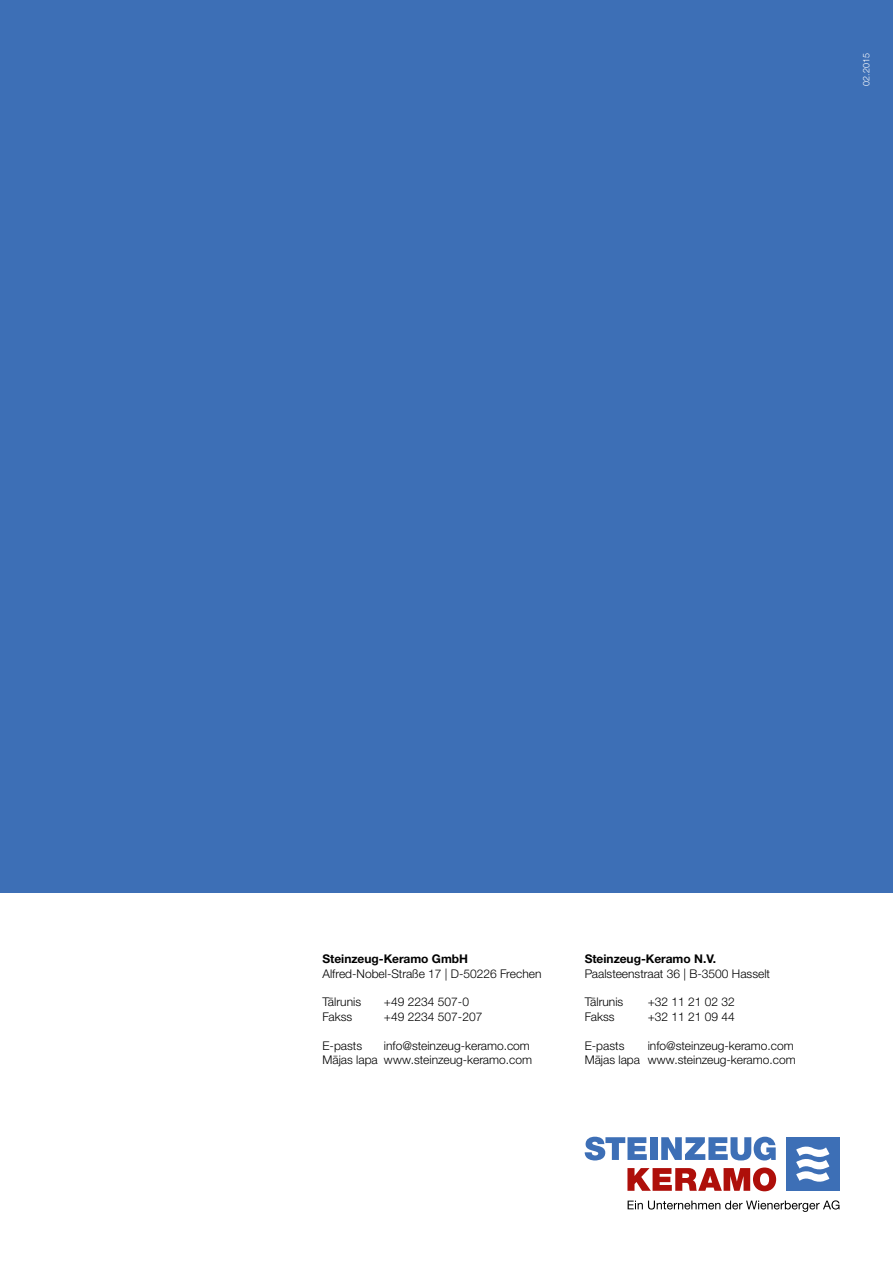
<style>
.page{position:relative;width:893px;height:1263px;background:#fff}
.page>*{position:absolute;margin:0;border:0;box-sizing:border-box;transform-origin:0 0}
.t1{font:300 12px/14.4px "Helvetica Neue LTW1 G";color:#000;text-align:right}
.t2{font:700 12px "Helvetica Neue LTW1 G";color:#000}
.t3{font:300 9px "Helvetica Neue LTW1 G";color:#fff}
</style>
<div class="page">
<div style="left:0;top:0;width:893px;height:893px;background:#3d6fb6"></div>
<svg style="left:585px;top:1137px;width:62px;height:23px"></svg>
<div style="left:650px;top:1137px;width:7px;height:23px;background:#3d6fb6"></div>
<svg style="left:661px;top:1137px;width:115px;height:23px"></svg>
<svg style="left:627px;top:1167px;width:149px;height:24px"></svg>
<div style="left:786px;top:1137px;width:54px;height:54px;background:#3d6fb6"></div>
<svg style="left:796px;top:1146px;width:33px;height:36px"></svg>
<svg style="left:628px;top:1200px;width:211px;height:12px"></svg>
<p class="t3" style="left:861px;top:86px;width:34px;rotate:-90deg">02.2015</p>
<p class="t2" style="left:322px;top:951px;width:147px">Steinzeug-Keramo GmbH</p>
<p class="t1" style="left:322px;top:966px;width:221px">Alfred-Nobel-Straße 17 | D-50226 Frechen</p>
<p class="t1" style="left:322px;top:995px;width:40px">Tālrunis</p>
<p class="t1" style="left:384px;top:995px;width:87px">+49 2234 507-0</p>
<p class="t1" style="left:322px;top:1009px;width:31px">Fakss</p>
<p class="t1" style="left:384px;top:1009px;width:100px">+49 2234 507-207</p>
<p class="t1" style="left:322px;top:1038px;width:41px">E-pasts</p>
<p class="t1" style="left:322px;top:1038px;width:211px">info@steinzeug-keramo.com<br>Mājas lapa www.steinzeug-keramo.com</p>
<p class="t2" style="left:585px;top:951px;width:133px">Steinzeug-Keramo N.V.</p>
<p class="t1" style="left:585px;top:966px;width:187px">Paalsteenstraat 36 | B-3500 Hasselt</p>
<p class="t1" style="left:585px;top:995px;width:40px">Tālrunis</p>
<p class="t1" style="left:648px;top:995px;width:89px">+32 11 21 02 32</p>
<p class="t1" style="left:585px;top:1009px;width:31px">Fakss</p>
<p class="t1" style="left:648px;top:1009px;width:89px">+32 11 21 09 44</p>
<p class="t1" style="left:585px;top:1038px;width:41px">E-pasts</p>
<p class="t1" style="left:585px;top:1038px;width:213px">info@steinzeug-keramo.com<br>Mājas lapa www.steinzeug-keramo.com</p>
</div>
